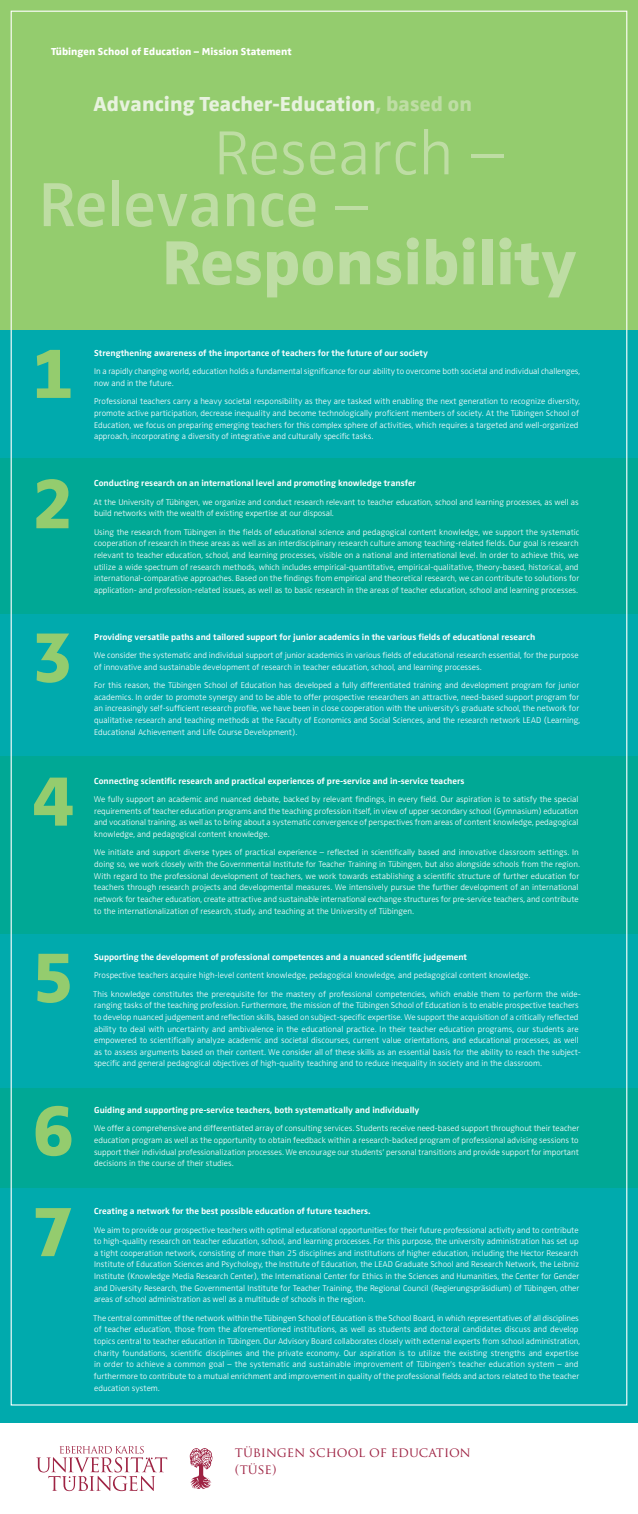
<style>
.page{position:relative;width:638px;height:1514px;background:#fff}
.page>*{position:absolute;margin:0;border:0;box-sizing:border-box;transform-origin:0 0}
.t1{font:800 72px "Zwo OT";color:#94cc6e}
.t2{font:300 64.28px/51.8px "Zwo OT";color:#bedda4}
.t3{font:800 64.28px "Zwo OT";color:#bedda4}
.t4{font:800 21px "Zwo OT";letter-spacing:.005em;color:#e7f2de}
.t5{font:13.42px/17.1px "Trajan Pro";color:#9e2343}
.t6{font:800 10.5px "Zwo OT";letter-spacing:.005em;color:#fff}
.t7{font:700 9px "Zwo OT";color:#fff}
.t8{font:300 8.62px/11.6px "Zwo OT";color:#fff}
.s1{color:#bedda4}
.s2{font-stretch:expanded}
.s3{font-weight:600}
</style>
<div class="page">
<div style="left:0;top:0;width:638px;height:338px;background:#94cc6e"></div>
<div style="left:0;top:330px;width:638px;height:159px;background:#00aaad"></div>
<div style="left:0;top:458px;width:638px;height:162px;background:#00a895"></div>
<div style="left:0;top:614px;width:638px;height:160px;background:#00aaad"></div>
<div style="left:0;top:755px;width:638px;height:181px;background:#00a895"></div>
<div style="left:0;top:934px;width:638px;height:181px;background:#00aaad"></div>
<svg style="left:36px;top:1446px;width:131px;height:45px"></svg>
<svg style="left:190px;top:1448px;width:22px;height:41px"></svg>
<div style="left:0;top:1087px;width:638px;height:103px;background:#00a895"></div>
<div style="left:0;top:1188px;width:638px;height:234px;background:#00aaad"></div>
<p class="t6" style="left:51px;top:45px;width:242px">Tübingen School of Education – Mission Statement</p>
<h3 class="t4" style="left:93px;top:91px;width:380px">Advancing Teacher-Education<span class="s1">, based on</span></h3>
<h2 class="t2" style="left:39px;top:129px;width:468px;text-indent:175px">Research <span class="s2">–<br></span><span class="s3">Relevance</span> –</h2>
<h2 class="t3" style="left:162px;top:225px;width:416px">Responsibility</h2>
<h1 class="t1" style="left:32px;top:331px;width:43px">1</h1>
<p class="t7" style="left:94px;top:348px;width:335px">Strengthening awareness of the importance of teachers for the future of our society</p>
<p class="t8" style="left:94px;top:366px;width:487px">In a rapidly changing world, education holds a fundamental significance for our ability to overcome both societal and individual challenges, now and in the future.</p>
<p class="t8" style="left:94px;top:396px;width:487px">Professional teachers carry a heavy societal responsibility as they are tasked with enabling the next generation to recognize diversity, promote active participation, decrease inequality and become technologically proficient members of society. At the Tübingen School of Education, we focus on preparing emerging teachers for this complex sphere of activities, which requires a targeted and well-organized approach, incorporating a diversity of integrative and culturally specific tasks.</p>
<h1 class="t1" style="left:32px;top:462px;width:43px">2</h1>
<p class="t7" style="left:94px;top:478px;width:323px">Conducting research on an international level and promoting knowledge transfer</p>
<p class="t8" style="left:94px;top:496px;width:487px">At the University of Tübingen, we organize and conduct research relevant to teacher education, school and learning processes, as well as build networks with the wealth of existing expertise at our disposal.</p>
<p class="t8" style="left:94px;top:526px;width:487px;text-align:justify">Using the research from Tübingen in the fields of educational science and pedagogical content knowledge, we support the systematic cooperation of research in these areas as well as an interdisciplinary research culture among teaching-related fields. Our goal is research relevant to teacher education, school, and learning processes, visible on a national and international level. In order to achieve this, we utilize a wide spectrum of research methods, which includes empirical-quantitative, empirical-qualitative, theory-based, historical, and international-comparative approaches. Based on the findings from empirical and theoretical research, we can contribute to solutions for application- and profession-related issues, as well as to basic research in the areas of teacher education, school and learning processes.</p>
<h1 class="t1" style="left:32px;top:615px;width:43px">3</h1>
<p class="t7" style="left:94px;top:631px;width:442px">Providing versatile paths and tailored support for junior academics in the various fields of educational research</p>
<p class="t8" style="left:94px;top:649px;width:486px">We consider the systematic and individual support of junior academics in various fields of educational research essential, for the purpose of innovative and sustainable development of research in teacher education, school, and learning processes.</p>
<p class="t8" style="left:94px;top:679px;width:487px;text-align:justify">For this reason, the Tübingen School of Education has developed a fully differentiated training and development program for junior academics. In order to promote synergy and to be able to offer prospective researchers an attractive, need-based support program for an increasingly self-sufficient research profile, we have been in close cooperation with the university’s graduate school, the network for qualitative research and teaching methods at the Faculty of Economics and Social Sciences, and the research network LEAD (Learning, Educational Achievement and Life Course Development).</p>
<h1 class="t1" style="left:32px;top:759px;width:43px">4</h1>
<p class="t7" style="left:94px;top:775px;width:372px">Connecting scientific research and practical experiences of pre-service and in-service teachers</p>
<p class="t8" style="left:94px;top:793px;width:486px;text-align:justify">We fully support an academic and nuanced debate, backed by relevant findings, in every field. Our aspiration is to satisfy the special requirements of teacher education programs and the teaching profession itself, in view of upper secondary school (Gymnasium) education and vocational training, as well as to bring about a systematic convergence of perspectives from areas of content knowledge, pedagogical knowledge, and pedagogical content knowledge.</p>
<p class="t8" style="left:94px;top:847px;width:487px">We initiate and support diverse types of practical experience – reflected in scientifically based and innovative classroom settings. In doing so, we work closely with the Governmental Institute for Teacher Training in Tübingen, but also alongside schools from the region.<br>With regard to the professional development of teachers, we work towards establishing a scientific structure of further education for teachers through research projects and developmental measures. We intensively pursue the further development of an international network for teacher education, create attractive and sustainable international exchange structures for pre-service teachers, and contribute to the internationalization of research, study, and teaching at the University of Tübingen.</p>
<h1 class="t1" style="left:32px;top:935px;width:43px">5</h1>
<p class="t7" style="left:94px;top:951px;width:374px">Supporting the development of professional competences and a nuanced scientific judgement</p>
<p class="t8" style="left:93px;top:966px;width:489px;line-height:18.4px">Prospective teachers acquire high-level content knowledge, pedagogical knowledge, and pedagogical content knowledge.<br>This knowledge constitutes the prerequisite for the mastery of professional competencies, which enable them to perform the wide-</p>
<p class="t8" style="left:94px;top:1000px;width:488px">ranging tasks of the teaching profession. Furthermore, the mission of the Tübingen School of Education is to enable prospective teachers to develop nuanced judgement and reflection skills, based on subject-specific expertise. We support the acquisition of a critically reflected ability to deal with uncertainty and ambivalence in the educational practice. In their teacher education programs, our students are empowered to scientifically analyze academic and societal discourses, current value orientations, and educational processes, as well as to assess arguments based on their content. We consider all of these skills as an essential basis for the ability to reach the subject&shy;specific and general pedagogical objectives of high-quality teaching and to reduce inequality in society and in the classroom.</p>
<h1 class="t1" style="left:32px;top:1088px;width:43px">6</h1>
<p class="t7" style="left:94px;top:1105px;width:327px">Guiding and supporting pre-service teachers, both systematically and individually</p>
<p class="t8" style="left:94px;top:1123px;width:487px;text-align:justify">We offer a comprehensive and differentiated array of consulting services. Students receive need-based support throughout their teacher education program as well as the opportunity to obtain feedback within a research-backed program of professional advising sessions to support their individual professionalization processes. We encourage our students’ personal transitions and provide support for important</p>
<p class="t8" style="left:94px;top:1158px;width:141px">decisions in the course of their studies.</p>
<h1 class="t1" style="left:32px;top:1189px;width:43px">7</h1>
<p class="t7" style="left:94px;top:1206px;width:278px">Creating a network for the best possible education of future teachers.</p>
<p class="t8" style="left:94px;top:1224px;width:487px;text-align:justify">We aim to provide our prospective teachers with optimal educational opportunities for their future professional activity and to contribute to high-quality research on teacher education, school, and learning processes. For this purpose, the university administration has set up a tight cooperation network, consisting of more than 25 disciplines and institutions of higher education, including the Hector Research Institute of Education Sciences and Psychology, the Institute of Education, the LEAD Graduate School and Research Network, the Leibniz Institute (Knowledge Media Research Center), the International Center for Ethics in the Sciences and Humanities, the Center for Gender and Diversity Research, the Governmental Institute for Teacher Training, the Regional Council (Regierungspräsidium) of Tübingen, other areas of school administration as well as a multitude of schools in the region.</p>
<p class="t8" style="left:93px;top:1312px;width:488px">The central committee of the network within the Tübingen School of Education is the School Board, in which representatives of all disciplines of teacher education, those from the aforementioned institutions, as well as students and doctoral candidates discuss and develop topics central to teacher education in Tübingen. Our Advisory Board collaborates closely with external experts from school administration, charity foundations, scientific disciplines and the private economy. Our aspiration is to utilize the existing strengths and expertise in order to achieve a common goal – the systematic and sustainable improvement of Tübingen’s teacher education system – and furthermore to contribute to a mutual enrichment and improvement in quality of the professional fields and actors related to the teacher education system.</p>
<h3 class="t5" style="left:235px;top:1443px;width:237px">TÜBINGEN SCHOOL OF EDUCATION (TÜSE)</h3>
</div>
